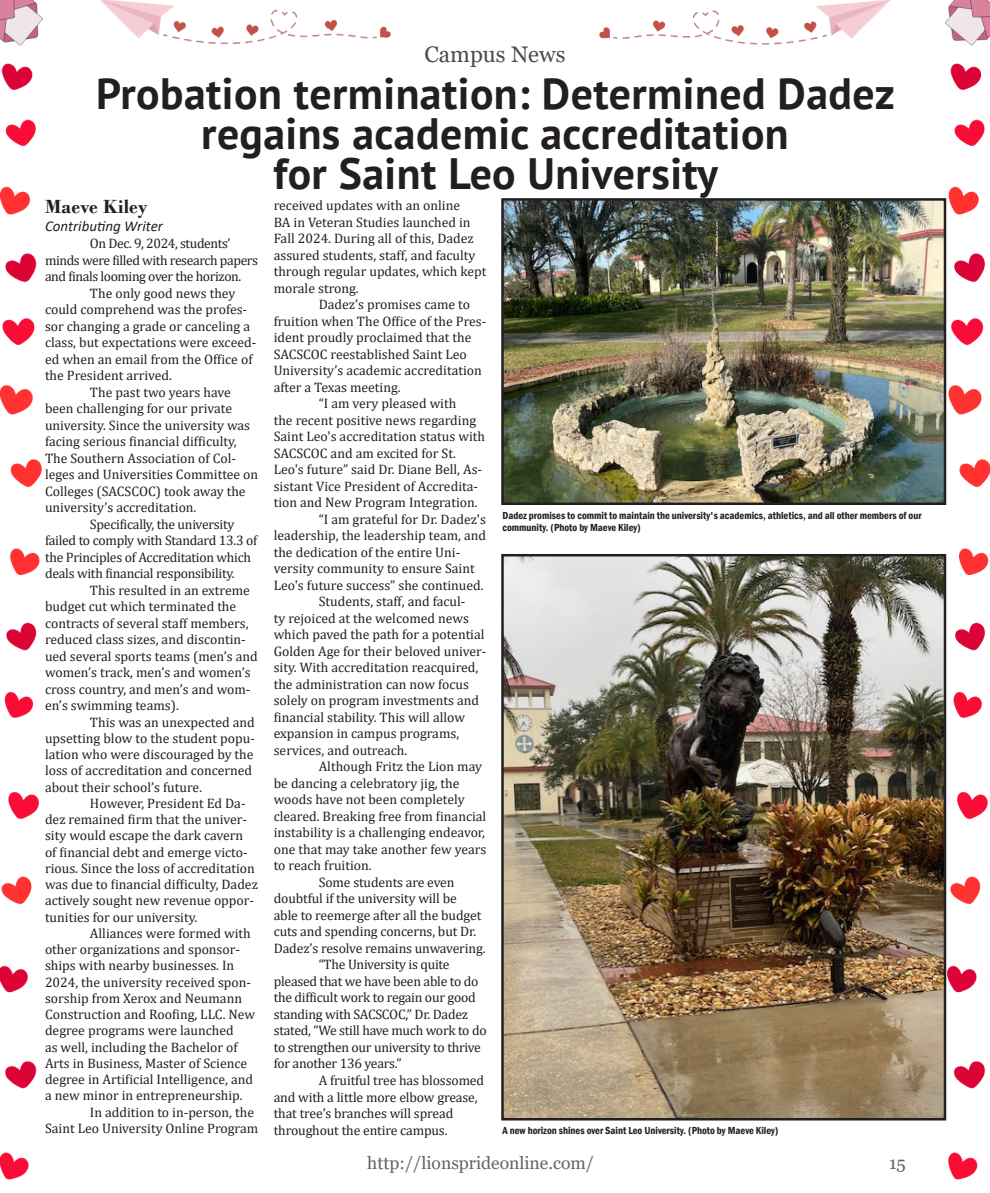
<style>
.page{position:relative;width:990px;height:1193px;background:#fff}
.page>*{position:absolute;margin:0;border:0;box-sizing:border-box;transform-origin:0 0}
.t1{font:700 43.75px/40px "PT Sans";letter-spacing:.01em;color:#231f20;text-align:center}
.t2{font:22.5px "Georgia";color:#4b4c4d}
.t3{font:700 20px "Bodoni";letter-spacing:.01em;color:#231f20}
.Prides_Subhead{font:17.5px "Georgia";color:#636366}
.t4{font:italic 15px "Calibri";color:#231f20}
.t5{font:13.75px/16.5px "Cambria";color:#231f20}
.t6{font:13.75px/16.5px "Cambria";letter-spacing:-.02em;color:#231f20}
.t7{font:13.75px/16.5px "Cambria";letter-spacing:-.03em;color:#231f20}
.t8{font:600 condensed 10.5px/12.6px "Franklin Gothic";color:#231f20}
</style>
<div class="page">
<img style="left:1px;top:0;width:989px;height:1180px">
<img style="left:0;top:0;width:1px;height:1192px">
<img style="left:504px;top:201px;width:439px;height:301px">
<div style="left:501px;top:198px;width:445px;height:307px;border:2px solid #231f20"></div>
<img style="left:504px;top:557px;width:439px;height:560px">
<div style="left:501px;top:554px;width:445px;height:566px;border:2px solid #231f20"></div>
<p class="t2" style="left:425px;top:41px;width:142px">Campus News</p>
<p class="t1" style="left:96px;top:73px;width:800px">Probation termination: Determined Dadez regains academic accreditation</p>
<p class="t1" style="left:273px;top:153px;width:446px">for Saint Leo University</p>
<p class="t3" style="left:45px;top:194px;width:104px">Maeve Kiley</p>
<p class="t4" style="left:45px;top:215px;width:120px">Contributing Writer</p>
<p class="t5" style="left:274px;top:197px;width:214px">received updates with an online<br>BA in Veteran Studies launched in<br>Fall 2024. During all of this, Dadez assured students, staff, and faculty through regular updates, which kept morale strong.</p>
<p class="t5" style="left:274px;top:296px;width:214px;text-indent:45px">Dadez’s promises came to fruition when The Office of the Pres&shy;ident proudly proclaimed that the<br>SACSCOC reestablished Saint Leo<br>University’s academic accreditation after a Texas meeting.</p>
<p class="t5" style="left:274px;top:395px;width:213px;text-indent:45px">“I am very pleased with<br>the recent positive news regarding Saint Leo's accreditation status with SACSCOC and am excited for St.<br>Leo's future” said Dr. Diane Bell, As&shy;sistant Vice President of Accredita&shy;tion and New Program Integration.</p>
<p class="t5" style="left:274px;top:511px;width:214px;text-indent:45px">“I am grateful for Dr. Dadez's leadership, the leadership team, and the dedication of the entire Uni&shy;versity community to ensure Saint Leo's future success” she continued.</p>
<p class="t5" style="left:274px;top:593px;width:214px;text-indent:45px">Students, staff, and facul-<br>ty rejoiced at the welcomed news which paved the path for a potential Golden Age for their beloved univer&shy;sity. With accreditation reacquired, the administration can now focus solely on program investments and financial stability. This will allow expansion in campus programs, services, and outreach.</p>
<p class="t5" style="left:274px;top:758px;width:214px;text-indent:45px">Although Fritz the Lion may be dancing a celebratory jig, the woods have not been completely cleared. Breaking free from financial instability is a challenging endeavor, one that may take another few years to reach fruition.</p>
<p class="t5" style="left:274px;top:874px;width:213px;text-indent:45px">Some students are even doubtful if the university will be<br>able to reemerge after all the budget cuts and spending concerns, but Dr.<br>Dadez’s resolve remains unwavering.</p>
<p class="t6" style="left:274px;top:956px;width:214px;text-indent:45px">“The University is quite pleased that we have been able to do the difficult work to regain our good standing with SACSCOC,” Dr. Dadez stated, “We still have much work to do to strengthen our university to thrive for another 136 years.”</p>
<p class="t5" style="left:274px;top:1072px;width:212px;text-indent:45px">A fruitful tree has blossomed and with a little more elbow grease, that tree’s branches will spread throughout the entire campus.</p>
<p class="t7" style="left:45px;top:235px;width:215px;text-indent:45px">On Dec. 9, 2024, students’ minds were filled with research papers and finals looming over the horizon.</p>
<p class="t5" style="left:45px;top:284px;width:213px;text-indent:45px">The only good news they could comprehend was the profes&shy;sor changing a grade or canceling a class, but expectations were exceed&shy;ed when an email from the Office of the President arrived.</p>
<p class="t5" style="left:45px;top:383px;width:215px;text-indent:45px">The past two years have been challenging for our private university. Since the university was facing serious financial difficulty, The Southern Association of Col&shy;leges and Universities Committee on Colleges (SACSCOC) took away the university’s accreditation.</p>
<p class="t6" style="left:45px;top:515px;width:214px;text-indent:45px">Specifically, the university failed to comply with Standard 13.3 of the Principles of Accreditation which deals with financial responsibility.</p>
<p class="t5" style="left:45px;top:581px;width:214px;text-indent:45px">This resulted in an extreme budget cut which terminated the contracts of several staff members, reduced class sizes, and discontin&shy;ued several sports teams (men’s and women’s track, men’s and women’s cross country, and men’s and wom&shy;en’s swimming teams).</p>
<p class="t5" style="left:45px;top:713px;width:212px;text-indent:45px">This was an unexpected and upsetting blow to the student popu&shy;lation who were discouraged by the loss of accreditation and concerned about their school’s future.</p>
<p class="t5" style="left:45px;top:795px;width:214px;text-indent:45px">However, President Ed Da&shy;dez remained firm that the univer&shy;sity would escape the dark cavern of financial debt and emerge victo&shy;rious. Since the loss of accreditation was due to financial difficulty, Dadez actively sought new revenue oppor&shy;tunities for our university.</p>
<p class="t5" style="left:45px;top:925px;width:212px;text-indent:45px">Alliances were formed with other organizations and sponsor&shy;ships with nearby businesses. In 2024, the university received spon&shy;sorship from Xerox and Neumann Construction and Roofing, LLC. New degree programs were launched<br>as well, including the Bachelor of Arts in Business, Master of Science degree in Artificial Intelligence, and a new minor in entrepreneurship.</p>
<p class="t5" style="left:45px;top:1103px;width:215px;text-indent:45px">In addition to in-person, the<br>Saint Leo University Online Program</p>
<p class="t8" style="left:502px;top:508px;width:421px">Dadez promises to commit to maintain the university's academics, athletics, and all other members of our community. (Photo by Maeve Kiley)</p>
<p class="t8" style="left:502px;top:1124px;width:278px">A new horizon shines over Saint Leo University. (Photo by Maeve Kiley)</p>
<p class="Prides_Subhead" style="left:367px;top:1152px;width:228px">http://lionsprideonline.com/</p>
<p class="Prides_Subhead" style="left:889px;top:1152px;width:18px">15</p>
</div>
